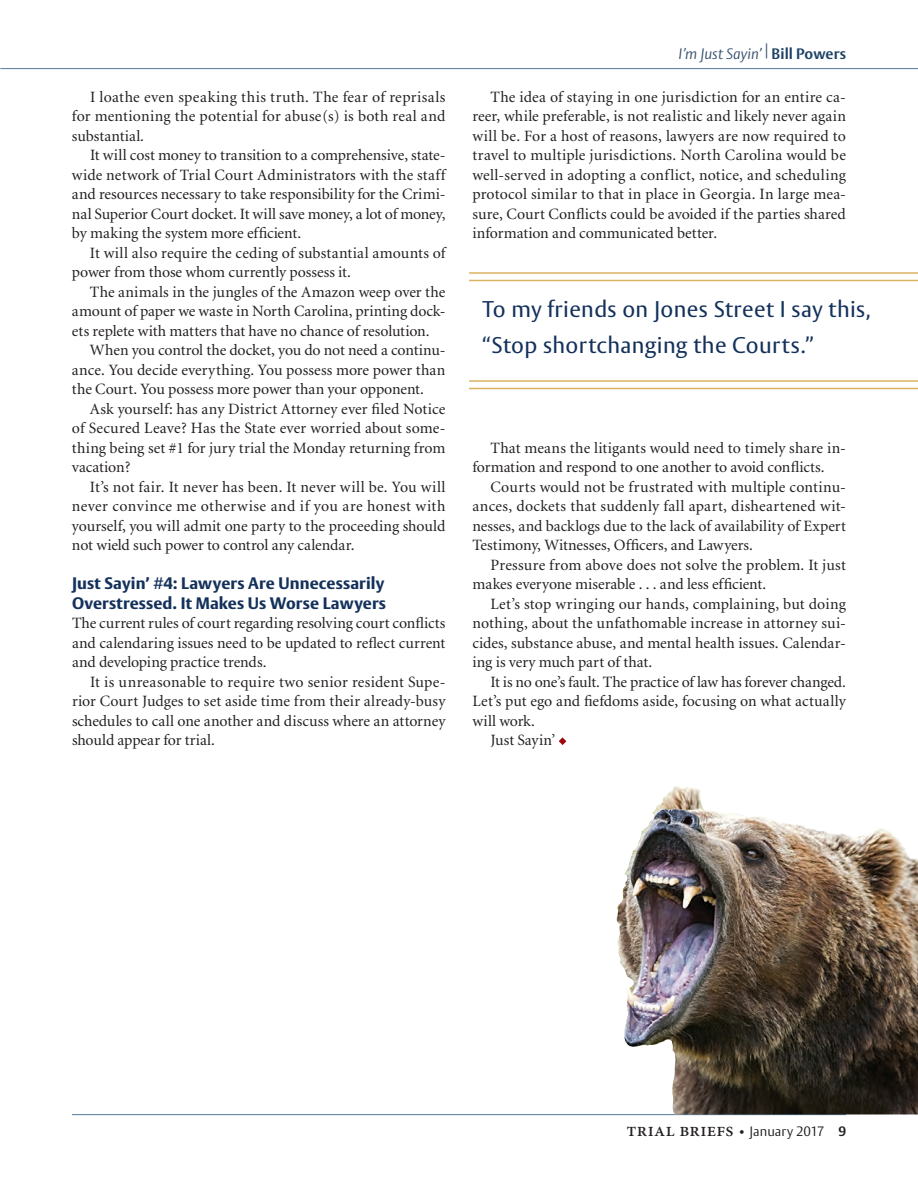
<style>
.page{position:relative;width:918px;height:1188px;background:#fff}
.page>*{position:absolute;margin:0;border:0;box-sizing:border-box;transform-origin:0 0}
.PULL_QUOTES_Rules{font:22.5px/36px "Vesta Std";letter-spacing:.015em;color:#14315b}
.RUNNING_FOOT-VERSO{font:500 19.5px "Minion Pro";letter-spacing:.01em;color:#231f20}
.A-Head{font:800 16.5px/19.5px "Vesta Std";letter-spacing:.01em;color:#14315b}
.Text-Basic{font:15.75px/19.5px "Minion";color:#231f20;text-align:justify}
.Text-Basic___FL{font:15.75px/19.5px "Minion";letter-spacing:-.005em;color:#231f20;text-align:justify}
.t1{font:italic 300 15px "Vesta Std";letter-spacing:.01em;color:#344e6c}
.s1{font-weight:700;font-style:normal;color:#1f4266}
.s2{font-family:"Vesta Std";font-weight:300;font-size:12px}
.s3{font-family:"Vesta Std";font-weight:300;font-size:13.5px}
.s4{font-family:"Vesta Std";font-weight:700;font-size:13.5px}
</style>
<div class="page">
<hr style="left:0;top:68px;width:918px;height:1px;background:#6686a1">
<hr style="left:72px;top:1114px;width:774px;height:1px;background:#6686a1">
<svg style="left:559px;top:737px;width:7px;height:8px"></svg>
<hr style="left:469px;top:272px;width:449px;height:2px;background:#dcb363">
<hr style="left:469px;top:280px;width:449px;height:1px;background:#dcb363">
<hr style="left:469px;top:380px;width:449px;height:2px;background:#dcb363">
<hr style="left:469px;top:388px;width:449px;height:1px;background:#dcb363">
<img style="left:616px;top:786px;width:302px;height:328px">
<p class="Text-Basic" style="left:72px;top:87px;width:375px;text-indent:18px">I loathe even speaking this truth. The fear of reprisals for mentioning the potential for abuse(s) is both real and substantial.</p>
<p class="Text-Basic" style="left:72px;top:146px;width:375px;text-indent:18px">It will cost money to transition to a comprehensive, state&shy;wide network of Trial Court Administrators with the staff and resources necessary to take responsibility for the Crimi&shy;nal Superior Court docket. It will save money, a lot of money, by making the system more efficient.</p>
<p class="Text-Basic" style="left:72px;top:243px;width:375px;text-indent:18px">It will also require the ceding of substantial amounts of power from those whom currently possess it.</p>
<p class="Text-Basic" style="left:72px;top:282px;width:375px;text-indent:18px">The animals in the jungles of the Amazon weep over the amount of paper we waste in North Carolina, printing dock&shy;ets replete with matters that have no chance of resolution.</p>
<p class="Text-Basic" style="left:72px;top:341px;width:375px;text-indent:18px">When you control the docket, you do not need a continu&shy;ance. You decide everything. You possess more power than the Court. You possess more power than your opponent.</p>
<p class="Text-Basic" style="left:72px;top:399px;width:375px;text-indent:18px">Ask yourself: has any District Attorney ever filed Notice of Secured Leave? Has the State ever worried about some&shy;thing being set #1 for jury trial the Monday returning from vacation?</p>
<p class="Text-Basic" style="left:72px;top:477px;width:375px;text-indent:18px">It’s not fair. It never has been. It never will be. You will never convince me otherwise and if you are honest with yourself, you will admit one party to the proceeding should not wield such power to control any calendar.</p>
<p class="A-Head" style="left:72px;top:573px;width:316px">Just Sayin’ #4: Lawyers Are Unnecessarily<br>Overstressed. It Makes Us Worse Lawyers</p>
<p class="Text-Basic___FL" style="left:72px;top:614px;width:375px">The current rules of court regarding resolving court conflicts and calendaring issues need to be updated to reflect current and developing practice trends.</p>
<p class="Text-Basic" style="left:72px;top:672px;width:375px;text-indent:18px">It is unreasonable to require two senior resident Supe&shy;rior Court Judges to set aside time from their already-busy schedules to call one another and discuss where an attorney should appear for trial.</p>
<p class="t1" style="left:679px;top:45px;width:169px">I’m Just Sayin’ <sup>|</sup> <span class="s1">Bill Powers</span></p>
<p class="Text-Basic" style="left:472px;top:87px;width:375px;text-indent:18px">The idea of staying in one jurisdiction for an entire ca&shy;reer, while preferable, is not realistic and likely never again will be. For a host of reasons, lawyers are now required to travel to multiple jurisdictions. North Carolina would be well-served in adopting a conflict, notice, and scheduling protocol similar to that in place in Georgia. In large mea&shy;sure, Court Conflicts could be avoided if the parties shared information and communicated better.</p>
<p class="PULL_QUOTES_Rules" style="left:483px;top:291px;width:390px">To my friends on Jones Street I say this, “Stop shortchanging the Courts.”</p>
<p class="Text-Basic" style="left:472px;top:438px;width:375px;text-indent:18px">That means the litigants would need to timely share in&shy;formation and respond to one another to avoid conflicts.</p>
<p class="Text-Basic" style="left:472px;top:477px;width:375px;text-indent:18px">Courts would not be frustrated with multiple continu&shy;ances, dockets that suddenly fall apart, disheartened wit&shy;nesses, and backlogs due to the lack of availability of Expert Testimony, Witnesses, Officers, and Lawyers.</p>
<p class="Text-Basic" style="left:472px;top:555px;width:375px;text-indent:18px">Pressure from above does not solve the problem. It just makes everyone miserable . . . and less efficient.</p>
<p class="Text-Basic" style="left:472px;top:594px;width:375px;text-indent:18px">Let’s stop wringing our hands, complaining, but doing nothing, about the unfathomable increase in attorney sui&shy;cides, substance abuse, and mental health issues. Calendar&shy;ing is very much part of that.</p>
<p class="Text-Basic" style="left:472px;top:672px;width:375px;text-indent:18px">It is no one’s fault. The practice of law has forever changed.<br>Let’s put ego and fiefdoms aside, focusing on what actually will work.</p>
<p class="Text-Basic" style="left:491px;top:731px;width:66px">Just Sayin’</p>
<p class="RUNNING_FOOT-VERSO" style="left:627px;top:1117px;width:221px">trial briefs <span class="s2">•</span> <span class="s3">January 2017</span> <span class="s4">9</span></p>
</div>
